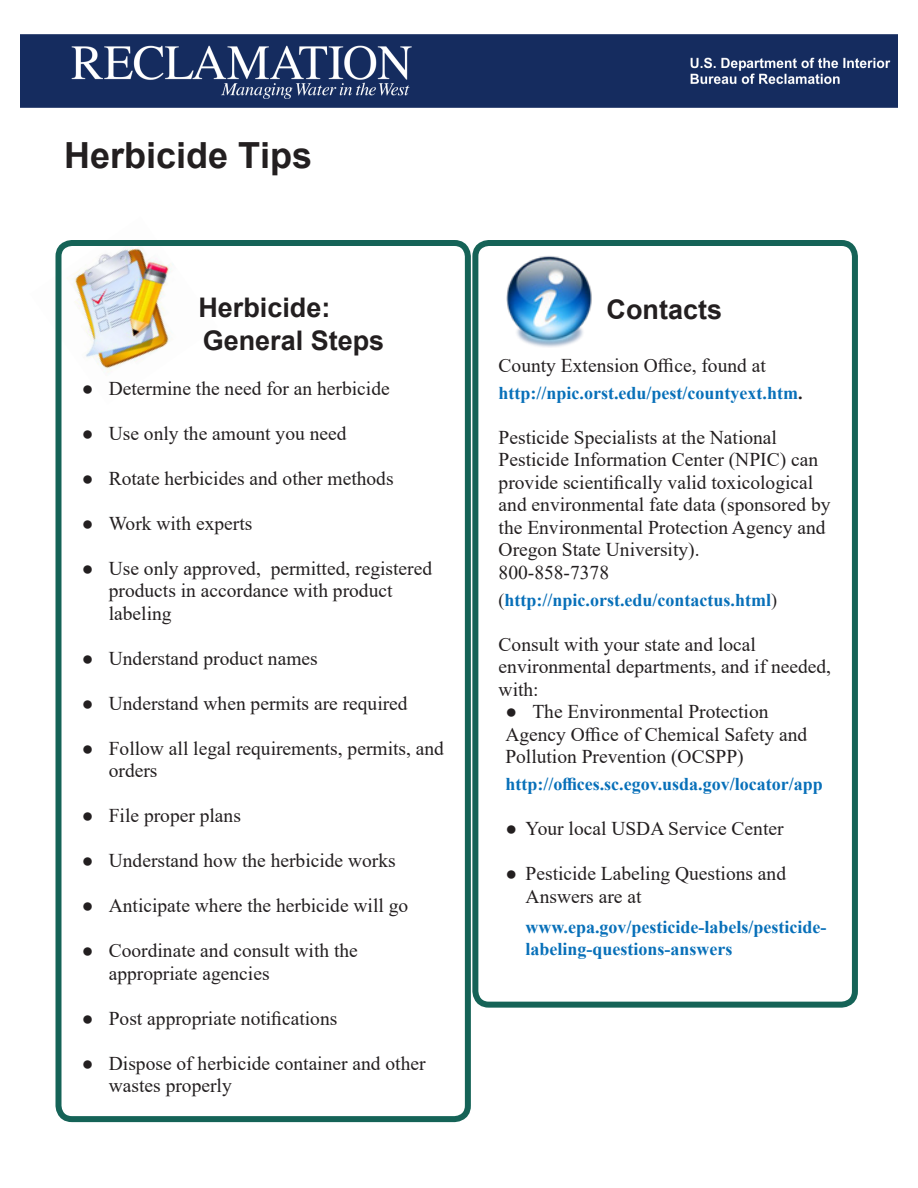
<style>
.page{position:relative;width:918px;height:1188px;background:#fff}
.page>*{position:absolute;margin:0;border:0;box-sizing:border-box;transform-origin:0 0}
.t1{font:700 36px "Arial";color:#231f20}
.t2{font:700 27px/32.4px "Arial";color:#231f20}
.t3{font:19.5px/22.5px "Times New Roman";color:#231f20}
.t4{font:700 18px "Times New Roman";color:#0870b9}
.s1{font-weight:700}
.s2{color:#231f20}
.s3{font-weight:400;color:#231f20}
</style>
<div class="page">
<div style="left:472px;top:240px;width:386px;height:768px;border:6px solid #156357;border-radius:14px"></div>
<img style="left:20px;top:35px;width:878px;height:72px">
<img style="left:55px;top:247px;width:118px;height:158px">
<div style="left:56px;top:240px;width:415px;height:882px;border:6px solid #156357;border-radius:14px"></div>
<img style="left:506px;top:256px;width:86px;height:91px">
<h1 class="t1" style="left:64px;top:130px;width:250px">Herbicide Tips</h1>
<h2 class="t2" style="left:198px;top:292px;width:187px">Herbicide:<br>General Steps</h2>
<p class="t3" style="left:82px;top:376px;width:310px"><span class="s1">●</span> Determine the need for an herbicide</p>
<p class="t3" style="left:82px;top:421px;width:266px"><span class="s1">●</span> Use only the amount you need</p>
<p class="t3" style="left:82px;top:466px;width:313px"><span class="s1">●</span> Rotate herbicides and other methods</p>
<p class="t3" style="left:82px;top:511px;width:172px"><span class="s1">●</span> Work with experts</p>
<p class="t3" style="left:109px;top:556px;width:325px;text-indent:-27px"><span class="s1">●</span> Use only approved, permitted, registered products in accordance with product labeling</p>
<p class="t3" style="left:82px;top:646px;width:238px"><span class="s1">●</span> Understand product names</p>
<p class="t3" style="left:82px;top:691px;width:327px"><span class="s1">●</span> Understand when permits are required</p>
<p class="t3" style="left:109px;top:737px;width:337px;text-indent:-27px"><span class="s1">●</span> Follow all legal requirements, permits, and orders</p>
<p class="t3" style="left:82px;top:804px;width:161px"><span class="s1">●</span> File proper plans</p>
<p class="t3" style="left:82px;top:849px;width:316px"><span class="s1">●</span> Understand how the herbicide works</p>
<p class="t3" style="left:82px;top:894px;width:328px"><span class="s1">●</span> Anticipate where the herbicide will go</p>
<p class="t3" style="left:109px;top:939px;width:251px;text-indent:-27px"><span class="s1">●</span> Coordinate and consult with the appropriate agencies</p>
<p class="t3" style="left:82px;top:1007px;width:257px"><span class="s1">●</span> Post appropriate notifications</p>
<p class="t3" style="left:109px;top:1052px;width:318px;text-indent:-27px"><span class="s1">●</span> Dispose of herbicide container and other wastes properly</p>
<h2 class="t2" style="left:607px;top:294px;width:117px">Contacts</h2>
<p class="t3" style="left:499px;top:353px;width:269px">County Extension Office, found at</p>
<p class="t4" style="left:499px;top:380px;width:306px">http://npic.orst.edu/pest/countyext.htm<span class="s2">.</span></p>
<p class="t3" style="left:499px;top:425px;width:333px">Pesticide Specialists at the National Pesticide Information Center (NPIC) can provide scientifically valid toxicological and environmental fate data (sponsored by the Environmental Protection Agency and Oregon State University).<br>800-858-7378</p>
<p class="t4" style="left:499px;top:587px;width:280px"><span class="s3">(</span>http://npic.orst.edu/contactus.html<span class="s3">)</span></p>
<p class="t3" style="left:499px;top:632px;width:334px">Consult with your state and local environmental departments, and if needed, with:</p>
<p class="t3" style="left:505px;top:700px;width:265px"><span class="s1">●</span> The Environmental Protection</p>
<p class="t3" style="left:505px;top:722px;width:303px">Agency Office of Chemical Safety and</p>
<p class="t3" style="left:505px;top:745px;width:240px">Pollution Prevention (OCSPP)</p>
<h4 class="t4" style="left:505px;top:771px;width:319px">http://offices.sc.egov.usda.gov/locator/app</h4>
<p class="t3" style="left:505px;top:817px;width:280px"><span class="s1">●</span> Your local USDA Service Center</p>
<p class="t3" style="left:526px;top:862px;width:262px;text-indent:-20px"><span class="s1">●</span> Pesticide Labeling Questions and<br>Answers are at</p>
<h4 class="t4" style="left:526px;top:914px;width:302px">www.epa.gov/pesticide-labels/pesticide-</h4>
<p class="t4" style="left:526px;top:936px;width:209px">labeling-questions-answers</p>
</div>
